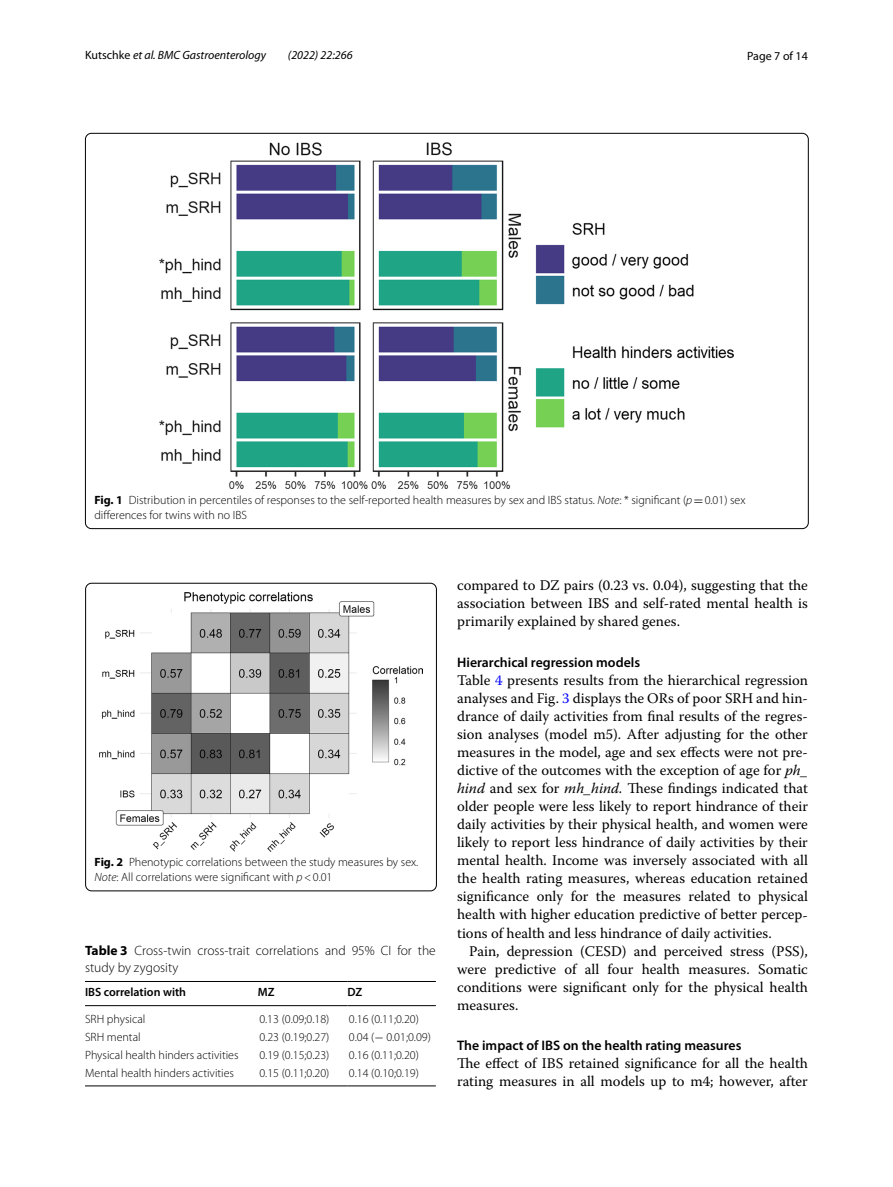
<style>
.page{position:relative;width:893px;height:1187px;background:#fff}
.page>*{position:absolute;margin:0;border:0;box-sizing:border-box;transform-origin:0 0}
.t1{font:14.7px/18px "Warnock Pro";color:#000;text-align:justify}
.t2{font:600 13.8px "Myriad Pro";color:#000}
.t3{font:300 13.5px/16.5px "Myriad Pro";color:#000}
.t4{font:300 12px/15px "Myriad Pro";color:#000}
.t5{font:italic 12px "Myriad Pro";color:#000}
.t6{font:600 12px "Myriad Pro";color:#000}
.t7{font:12px "Myriad Pro";color:#000}
.s1{font-style:normal}
.s2{font-weight:700}
.s3{font-style:italic}
.s4{font-family:"MTSY";font-weight:400}
.s5{color:#00f}
</style>
<div class="page">
<img style="left:160px;top:142px;width:574px;height:346px">
<img style="left:99px;top:592px;width:324px;height:259px">
<div style="left:85px;top:583px;width:352px;height:308px;border:1px solid #000;border-radius:6px"></div>
<hr style="left:85px;top:981px;width:173px;height:1px;background:#000">
<hr style="left:85px;top:1005px;width:173px;height:1px;background:#000">
<hr style="left:258px;top:981px;width:89px;height:1px;background:#000">
<hr style="left:258px;top:1005px;width:89px;height:1px;background:#000">
<hr style="left:347px;top:981px;width:89px;height:1px;background:#000">
<hr style="left:347px;top:1005px;width:89px;height:1px;background:#000">
<hr style="left:85px;top:1085px;width:173px;height:1px;background:#000">
<hr style="left:258px;top:1085px;width:89px;height:1px;background:#000">
<hr style="left:347px;top:1085px;width:89px;height:1px;background:#000">
<p class="t5" style="left:85px;top:48px;width:183px"><span class="s1">Kutschke</span> et al. BMC Gastroenterology</p>
<p class="t5" style="left:288px;top:48px;width:66px">(2022) 22:266</p>
<p class="t7" style="left:747px;top:48px;width:62px">Page 7 of 14</p>
<p class="t4" style="left:94px;top:492px;width:653px"><span class="s2">Fig. 1</span> Distribution in percentiles of responses to the self-reported health measures by sex and IBS status. <span class="s3">Note</span>: * significant (<span class="s3">p</span><span class="s4">=</span>0.01) sex differences for twins with no IBS</p>
<p class="t4" style="left:95px;top:854px;width:325px"><span class="s2">Fig. 2</span> Phenotypic correlations between the study measures by sex.<br><span class="s3">Note</span>: All correlations were significant with <span class="s3">p</span>&lt;0.01</p>
<p class="t3" style="left:85px;top:942px;width:352px"><span class="s2">Table 3</span> Cross-twin cross-trait correlations and 95% CI for the study by zygosity</p>
<p class="t6" style="left:85px;top:984px;width:103px">IBS correlation with</p>
<p class="t6" style="left:258px;top:984px;width:18px">MZ</p>
<p class="t6" style="left:347px;top:984px;width:16px">DZ</p>
<p class="t4" style="left:85px;top:1011px;width:62px">SRH physical</p>
<p class="t4" style="left:259px;top:1011px;width:72px">0.13 (0.09;0.18)</p>
<p class="t4" style="left:349px;top:1011px;width:72px">0.16 (0.11;0.20)</p>
<p class="t4" style="left:85px;top:1029px;width:57px">SRH mental</p>
<p class="t4" style="left:259px;top:1029px;width:72px">0.23 (0.19;0.27)</p>
<p class="t4" style="left:349px;top:1029px;width:84px">0.04 (<span class="s4">−</span> 0.01;0.09)</p>
<p class="t4" style="left:85px;top:1047px;width:155px">Physical health hinders activities</p>
<p class="t4" style="left:259px;top:1047px;width:72px">0.19 (0.15;0.23)</p>
<p class="t4" style="left:349px;top:1047px;width:72px">0.16 (0.11;0.20)</p>
<p class="t4" style="left:85px;top:1065px;width:150px">Mental health hinders activities</p>
<p class="t4" style="left:259px;top:1065px;width:72px">0.15 (0.11;0.20)</p>
<p class="t4" style="left:349px;top:1065px;width:72px">0.14 (0.10;0.19)</p>
<p class="t1" style="left:457px;top:576px;width:352px">compared to DZ pairs (0.23 vs. 0.04), suggesting that the association between IBS and self-rated mental health is primarily explained by shared genes.</p>
<p class="t2" style="left:457px;top:654px;width:185px">Hierarchical regression models</p>
<p class="t1" style="left:457px;top:671px;width:352px">Table <span class="s5">4</span> presents results from the hierarchical regression analyses and Fig. <span class="s5">3</span> displays the ORs of poor SRH and hin&shy;drance of daily activities from final results of the regres&shy;sion analyses (model m5). After adjusting for the other measures in the model, age and sex effects were not pre&shy;dictive of the outcomes with the exception of age for <span class="s3">ph_ hind</span> and sex for <span class="s3">mh_hind.</span> These findings indicated that older people were less likely to report hindrance of their daily activities by their physical health, and women were likely to report less hindrance of daily activities by their mental health. Income was inversely associated with all the health rating measures, whereas education retained significance only for the measures related to physical health with higher education predictive of better percep&shy;tions of health and less hindrance of daily activities.</p>
<p class="t1" style="left:457px;top:941px;width:352px;text-indent:12px">Pain, depression (CESD) and perceived stress (PSS), were predictive of all four health measures. Somatic conditions were significant only for the physical health measures.</p>
<p class="t2" style="left:457px;top:1036px;width:286px">The impact of IBS on the health rating measures</p>
<p class="t1" style="left:457px;top:1054px;width:352px">The effect of IBS retained significance for all the health rating measures in all models up to m4; however, after</p>
</div>
